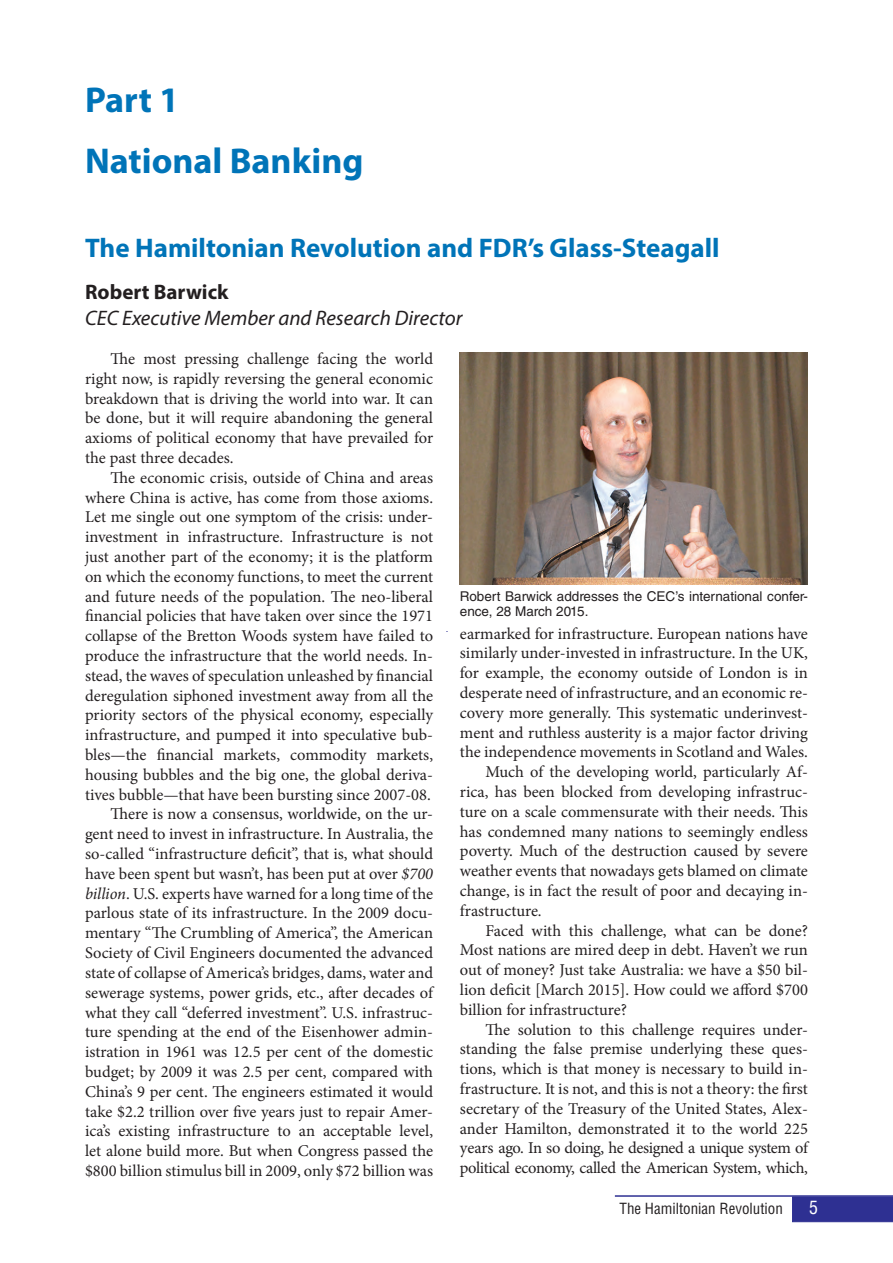
<style>
.page{position:relative;width:893px;height:1263px;background:#fff}
.page>*{position:absolute;margin:0;border:0;box-sizing:border-box;transform-origin:0 0}
.t1{font:700 36px/61.2px "Myriad Pro";color:#0074b8}
.t2{font:700 27px "Myriad Pro";color:#0074b8}
.t3{font:italic 21px "Myriad Pro";color:#231f20}
.t4{font:700 21px "Myriad Pro";color:#231f20}
.t5{font:condensed 18px "Helvetica LT Std";color:#fff}
.t6{font:16.5px/19.8px "Minion Pro";letter-spacing:-.005em;color:#231f20;text-align:justify}
.t7{font:condensed 15px "Helvetica LT Std";color:#231f20}
.t8{font:13.5px/15px "Helvetica LT Std";color:#231f20}
.s1{font-style:italic}
</style>
<div class="page">
<hr style="left:615px;top:1195px;width:278px;height:2px;background:#2e3092">
<div style="left:792px;top:1197px;width:101px;height:25px;background:#2e3092"></div>
<img style="left:460px;top:352px;width:348px;height:232px">
<h1 class="t1" style="left:85px;top:68px;width:280px">Part 1<br>National Banking</h1>
<h2 class="t2" style="left:85px;top:230px;width:636px">The Hamiltonian Revolution and FDR’s Glass-Steagall</h2>
<p class="t4" style="left:85px;top:279px;width:145px">Robert Barwick</p>
<p class="t3" style="left:85px;top:304px;width:379px">CEC Executive Member and Research Director</p>
<p class="t6" style="left:85px;top:349px;width:350px;text-indent:26px">The most pressing challenge facing the world right now, is rapidly reversing the general economic breakdown that is driving the world into war. It can be done, but it will require abandoning the general axioms of political economy that have prevailed for the past three decades.</p>
<p class="t6" style="left:85px;top:468px;width:351px;text-align:right">The economic crisis, outside of China and areas where China is active, has come from those axioms.<br>Let me single out one symptom of the crisis: under&shy;investment in infrastructure. Infrastructure is not just another part of the economy; it is the platform on which the economy functions, to meet the current and future needs of the population. The neo-liberal financial policies that have taken over since the 1971 collapse of the Bretton Woods system have failed to produce the infrastructure that the world needs. In&shy;stead, the waves of speculation unleashed by financial deregulation siphoned investment away from all the priority sectors of the physical economy, especially infrastructure, and pumped it into speculative bub&shy;bles—the financial markets, commodity markets, housing bubbles and the big one, the global deriva&shy;tives bubble—that have been bursting since 2007-08.<br>There is now a consensus, worldwide, on the ur&shy;gent need to invest in infrastructure. In Australia, the so-called “infrastructure deficit”, that is, what should have been spent but wasn’t, has been put at over <span class="s1">$700 billion</span>. U.S. experts have warned for a long time of the parlous state of its infrastructure. In the 2009 docu&shy;mentary “The Crumbling of America”, the American Society of Civil Engineers documented the advanced state of collapse of America’s bridges, dams, water and sewerage systems, power grids, etc., after decades of what they call “deferred investment”. U.S. infrastruc&shy;ture spending at the end of the Eisenhower admin&shy;istration in 1961 was 12.5 per cent of the domestic budget; by 2009 it was 2.5 per cent, compared with China’s 9 per cent. The engineers estimated it would take $2.2 trillion over five years just to repair Amer&shy;ica’s existing infrastructure to an acceptable level, let alone build more. But when Congress passed the $800 billion stimulus bill in 2009, only $72 billion was</p>
<p class="t8" style="left:460px;top:589px;width:349px">Robert Barwick addresses the CEC’s international confer&shy;ence, 28 March 2015.</p>
<p class="t6" style="left:460px;top:623px;width:350px">earmarked for infrastructure. European nations have</p>
<p class="t6" style="left:460px;top:643px;width:350px">similarly under-invested in infrastructure. In the UK,</p>
<p class="t6" style="left:460px;top:663px;width:350px">for example, the economy outside of London is in</p>
<p class="t6" style="left:460px;top:683px;width:350px">desperate need of infrastructure, and an economic re-</p>
<p class="t6" style="left:460px;top:703px;width:350px">covery more generally. This systematic underinvest-</p>
<p class="t6" style="left:460px;top:722px;width:349px">ment and ruthless austerity is a major factor driving</p>
<p class="t6" style="left:460px;top:742px;width:350px">the independence movements in Scotland and Wales.</p>
<p class="t6" style="left:485px;top:762px;width:324px">Much of the developing world, particularly Af-</p>
<p class="t6" style="left:460px;top:782px;width:350px">rica, has been blocked from developing infrastruc-</p>
<p class="t6" style="left:460px;top:802px;width:350px">ture on a scale commensurate with their needs. This</p>
<p class="t6" style="left:460px;top:821px;width:350px">has condemned many nations to seemingly endless</p>
<p class="t6" style="left:460px;top:841px;width:350px">poverty. Much of the destruction caused by severe</p>
<p class="t6" style="left:460px;top:861px;width:350px">weather events that nowadays gets blamed on climate</p>
<p class="t6" style="left:460px;top:881px;width:350px">change, is in fact the result of poor and decaying in-</p>
<p class="t6" style="left:460px;top:901px;width:83px">frastructure.</p>
<p class="t6" style="left:485px;top:920px;width:324px">Faced with this challenge, what can be done?</p>
<p class="t6" style="left:460px;top:940px;width:350px">Most nations are mired deep in debt. Haven’t we run</p>
<p class="t6" style="left:460px;top:960px;width:349px">out of money? Just take Australia: we have a $50 bil-</p>
<p class="t6" style="left:460px;top:980px;width:350px">lion deficit [March 2015]. How could we afford $700</p>
<p class="t6" style="left:460px;top:1000px;width:169px">billion for infrastructure?</p>
<p class="t6" style="left:485px;top:1019px;width:324px">The solution to this challenge requires under-</p>
<p class="t6" style="left:460px;top:1039px;width:349px">standing the false premise underlying these ques-</p>
<p class="t6" style="left:460px;top:1059px;width:350px">tions, which is that money is necessary to build in-</p>
<p class="t6" style="left:460px;top:1079px;width:349px">frastructure. It is not, and this is not a theory: the first</p>
<p class="t6" style="left:460px;top:1099px;width:350px">secretary of the Treasury of the United States, Alex-</p>
<p class="t6" style="left:460px;top:1118px;width:350px">ander Hamilton, demonstrated it to the world 225</p>
<p class="t6" style="left:460px;top:1138px;width:351px">years ago. In so doing, he designed a unique system of</p>
<p class="t6" style="left:460px;top:1158px;width:350px">political economy, called the American System, which,</p>
<p class="t7" style="left:619px;top:1199px;width:165px">The Hamiltonian Revolution</p>
<p class="t5" style="left:809px;top:1196px;width:10px">5</p>
</div>
